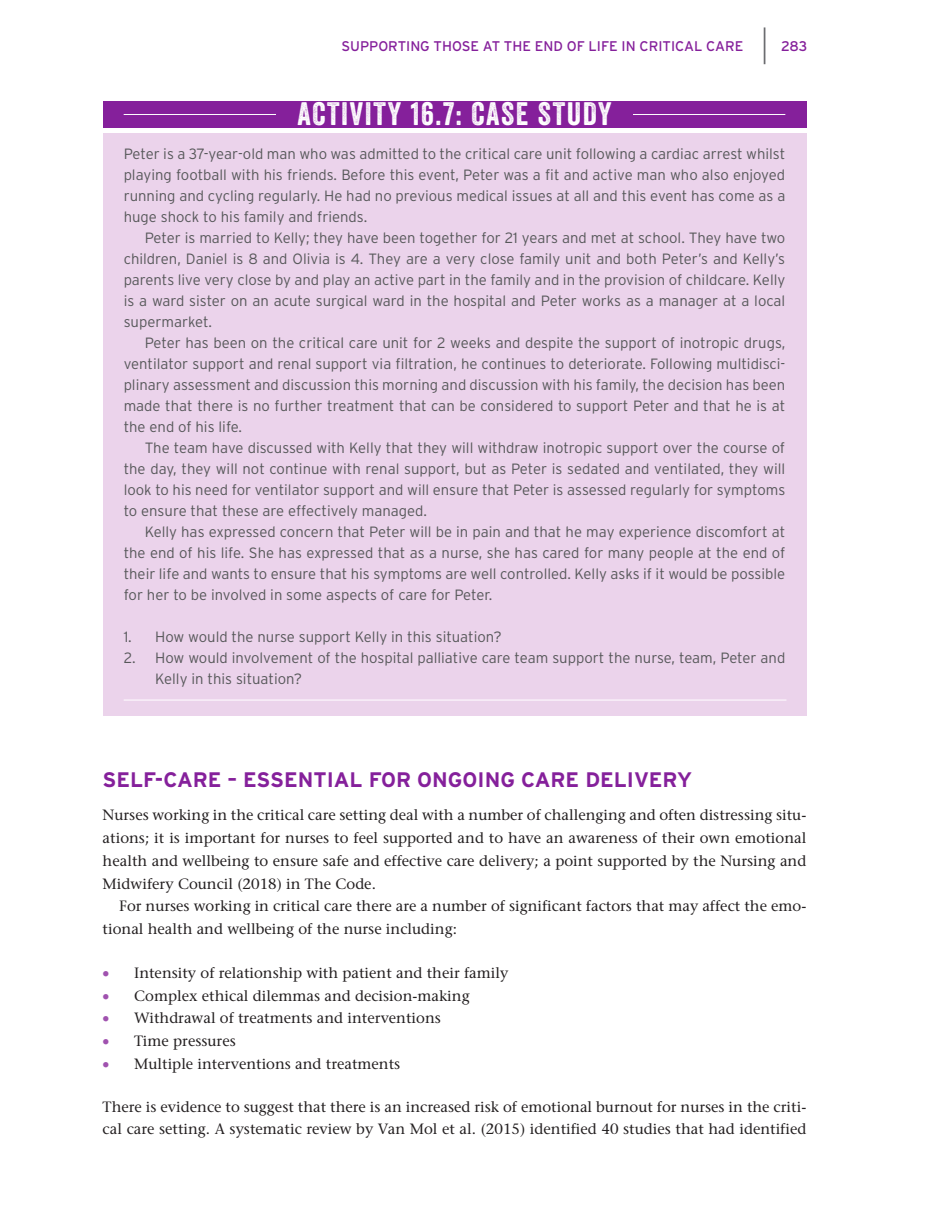
<style>
.page{position:relative;width:933px;height:1216px;background:#fff}
.page>*{position:absolute;margin:0;border:0;box-sizing:border-box;transform-origin:0 0}
.BX2_TI{font:31.5px "Veneer";letter-spacing:.05em;color:#fff}
.t1{font:700 21px "Interstate";color:#85209b}
.BX2_TEXT_IND{font:300 14.88px/21px "Interstate";color:#57585a;text-align:justify}
.TEXT{font:500 14.88px/22.8px "Stone Serif Std";color:#231f20;text-align:justify}
.BX2_TEXT{font:300 14.88px/21px "Interstate";color:#57585a;text-align:justify}
.FL{font:500 14.88px/21.9px "Stone Serif Std";color:#231f20}
.BX2_NL{font:300 14.88px/21px "Interstate";color:#57585a}
.TEXT_IND{font:500 14.88px/22.8px "Stone Serif Std";color:#231f20}
.t2{font:14px "Interstate";color:#85209b}
.s1{color:#a052af}
</style>
<div class="page">
<hr style="left:764px;top:27px;width:1px;height:37px;background:#6c6d70">
<div style="left:103px;top:101px;width:703px;height:26px;background:#85209b"></div>
<hr style="left:124px;top:114px;width:152px;height:1px;background:#fff">
<hr style="left:633px;top:114px;width:152px;height:1px;background:#fff">
<div style="left:103px;top:133px;width:703px;height:112px;background:#ebd3eb"></div>
<div style="left:103px;top:217px;width:703px;height:133px;background:#ebd3eb"></div>
<div style="left:103px;top:322px;width:703px;height:133px;background:#ebd3eb"></div>
<div style="left:103px;top:427px;width:703px;height:112px;background:#ebd3eb"></div>
<div style="left:103px;top:511px;width:703px;height:112px;background:#ebd3eb"></div>
<div style="left:103px;top:616px;width:703px;height:49px;background:#ebd3eb"></div>
<div style="left:103px;top:637px;width:703px;height:70px;background:#ebd3eb"></div>
<div style="left:103px;top:692px;width:703px;height:24px;background:#ebd3eb"></div>
<hr style="left:124px;top:699px;width:662px;height:1px;background:#fff">
<p class="t2" style="left:341px;top:39px;width:403px">SUPPORTING THOSE AT THE END OF LIFE IN CRITICAL CARE</p>
<p class="t2" style="left:781px;top:39px;width:28px">283</p>
<p class="BX2_TI" style="left:297px;top:95px;width:316px">ACTIVITY 16.7: CASE STUDY</p>
<p class="BX2_TEXT" style="left:124px;top:143px;width:663px">Peter is a 37-year-old man who was admitted to the critical care unit following a cardiac arrest whilst playing football with his friends. Before this event, Peter was a fit and active man who also enjoyed running and cycling regularly. He had no previous medical issues at all and this event has come as a huge shock to his family and friends.</p>
<p class="BX2_TEXT_IND" style="left:124px;top:227px;width:663px;text-indent:21px">Peter is married to Kelly; they have been together for 21 years and met at school. They have two children, Daniel is 8 and Olivia is 4. They are a very close family unit and both Peter’s and Kelly’s parents live very close by and play an active part in the family and in the provision of childcare. Kelly is a ward sister on an acute surgical ward in the hospital and Peter works as a manager at a local supermarket.</p>
<p class="BX2_TEXT_IND" style="left:124px;top:332px;width:663px;text-indent:21px">Peter has been on the critical care unit for 2 weeks and despite the support of inotropic drugs, ventilator support and renal support via filtration, he continues to deteriorate. Following multidisci&shy;plinary assessment and discussion this morning and discussion with his family, the decision has been made that there is no further treatment that can be considered to support Peter and that he is at the end of his life.</p>
<p class="BX2_TEXT_IND" style="left:124px;top:437px;width:663px;text-indent:21px">The team have discussed with Kelly that they will withdraw inotropic support over the course of the day, they will not continue with renal support, but as Peter is sedated and ventilated, they will look to his need for ventilator support and will ensure that Peter is assessed regularly for symptoms to ensure that these are effectively managed.</p>
<p class="BX2_TEXT_IND" style="left:124px;top:521px;width:663px;text-indent:21px">Kelly has expressed concern that Peter will be in pain and that he may experience discomfort at the end of his life. She has expressed that as a nurse, she has cared for many people at the end of their life and wants to ensure that his symptoms are well controlled. Kelly asks if it would be possible for her to be involved in some aspects of care for Peter.</p>
<p class="BX2_NL" style="left:124px;top:626px;width:380px">1. How would the nurse support Kelly in this situation?</p>
<p class="BX2_NL" style="left:155px;top:647px;width:632px;text-indent:-32px">2. How would involvement of the hospital palliative care team support the nurse, team, Peter and<br>Kelly in this situation?</p>
<h1 class="t1" style="left:103px;top:768px;width:591px">SELF-CARE – ESSENTIAL FOR ONGOING CARE DELIVERY</h1>
<p class="TEXT" style="left:103px;top:804px;width:705px">Nurses working in the critical care setting deal with a number of challenging and often distressing situ&shy;ations; it is important for nurses to feel supported and to have an awareness of their own emotional health and wellbeing to ensure safe and effective care delivery; a point supported by the Nursing and Midwifery Council (2018) in The Code.</p>
<p class="TEXT_IND" style="left:103px;top:895px;width:705px;text-indent:17px">For nurses working in critical care there are a number of significant factors that may affect the emo&shy;tional health and wellbeing of the nurse including:</p>
<p class="TEXT" style="left:103px;top:961px;width:407px"><span class="s1">•</span> Intensity of relationship with patient and their family</p>
<p class="TEXT" style="left:103px;top:984px;width:368px"><span class="s1">•</span> Complex ethical dilemmas and decision-making</p>
<p class="TEXT" style="left:103px;top:1007px;width:340px"><span class="s1">•</span> Withdrawal of treatments and interventions</p>
<p class="TEXT" style="left:103px;top:1029px;width:135px"><span class="s1">•</span> Time pressures</p>
<p class="TEXT" style="left:103px;top:1052px;width:299px"><span class="s1">•</span> Multiple interventions and treatments</p>
<p class="FL" style="left:103px;top:1095px;width:705px">There is evidence to suggest that there is an increased risk of emotional burnout for nurses in the criti&shy;cal care setting. A systematic review by Van Mol et al. (2015) identified 40 studies that had identified</p>
</div>
